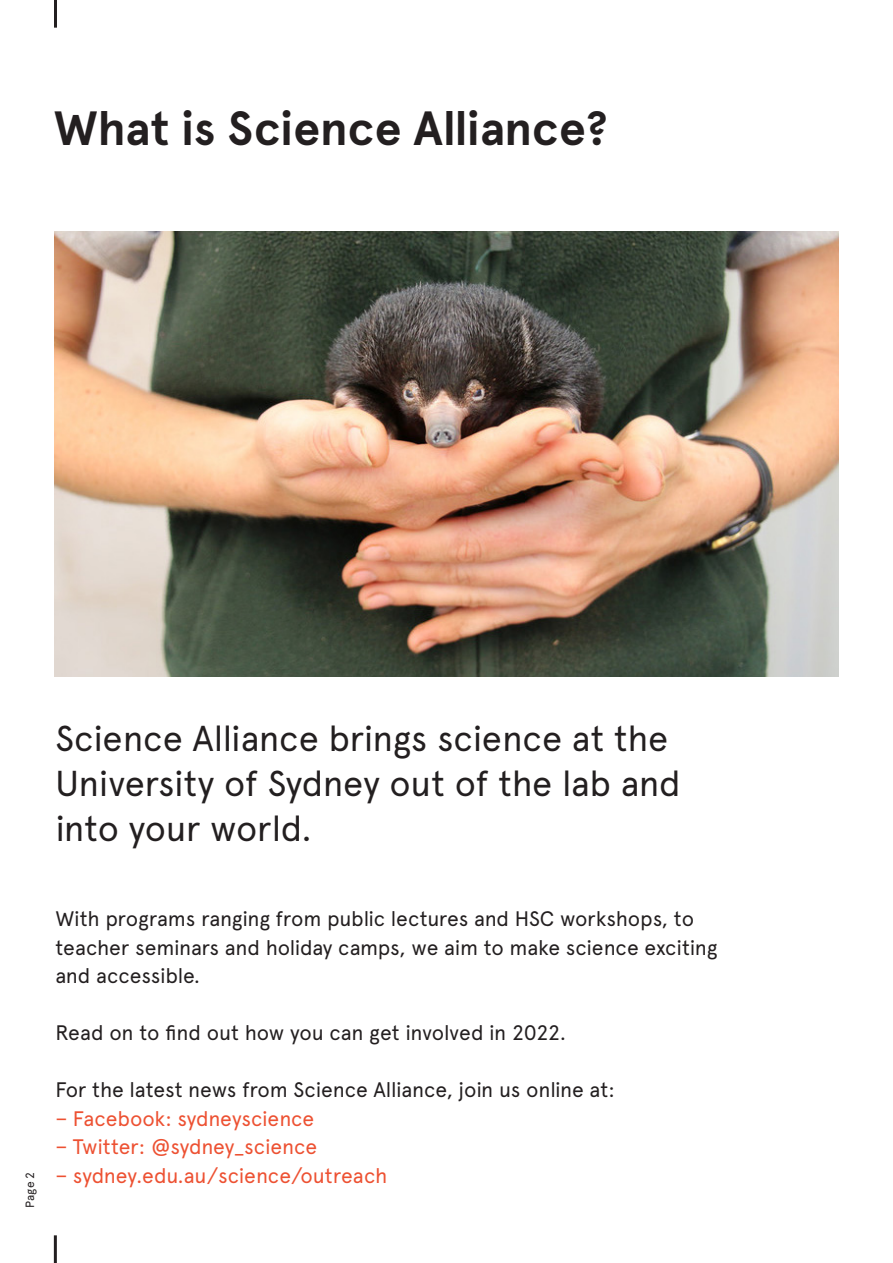
<style>
.page{position:relative;width:893px;height:1263px;background:#fff}
.page>*{position:absolute;margin:0;border:0;box-sizing:border-box;transform-origin:0 0}
.t1{font:700 48px "Apercu Pro";color:#231f20}
.t2{font:36px/45px "Apercu Pro";letter-spacing:-.01em;color:#231f20}
.t3{font:21px/28.5px "Apercu Pro";letter-spacing:-.01em;color:#231f20}
.t4{font:21px "Apercu Pro";letter-spacing:-.005em;color:#ed5132}
.t5{font:12px "Apercu Pro";color:#231f20}
</style>
<div class="page">
<hr style="left:54px;top:0;width:3px;height:28px;background:#231f20">
<hr style="left:54px;top:1235px;width:3px;height:28px;background:#231f20">
<img style="left:54px;top:232px;width:785px;height:444px">
<p class="t1" style="left:54px;top:92px;width:555px">What is Science Alliance?</p>
<p class="t2" style="left:55px;top:713px;width:627px">Science Alliance brings science at the<br>University of Sydney out of the lab and into your world.</p>
<p class="t5" style="left:21px;top:1208px;width:38px;rotate:-90deg">Page 2</p>
<p class="t3" style="left:55px;top:903px;width:663px">With programs ranging from public lectures and HSC workshops, to teacher seminars and holiday camps, we aim to make science exciting and accessible.</p>
<p class="t3" style="left:55px;top:1017px;width:512px">Read on to find out how you can get involved in 2022.</p>
<p class="t3" style="left:55px;top:1074px;width:561px">For the latest news from Science Alliance, join us online at:</p>
<p class="t4" style="left:55px;top:1103px;width:261px">− Facebook: sydneyscience</p>
<p class="t4" style="left:55px;top:1131px;width:263px">− Twitter: @sydney_science</p>
<p class="t4" style="left:55px;top:1160px;width:334px">− sydney.edu.au/science/outreach</p>
</div>
